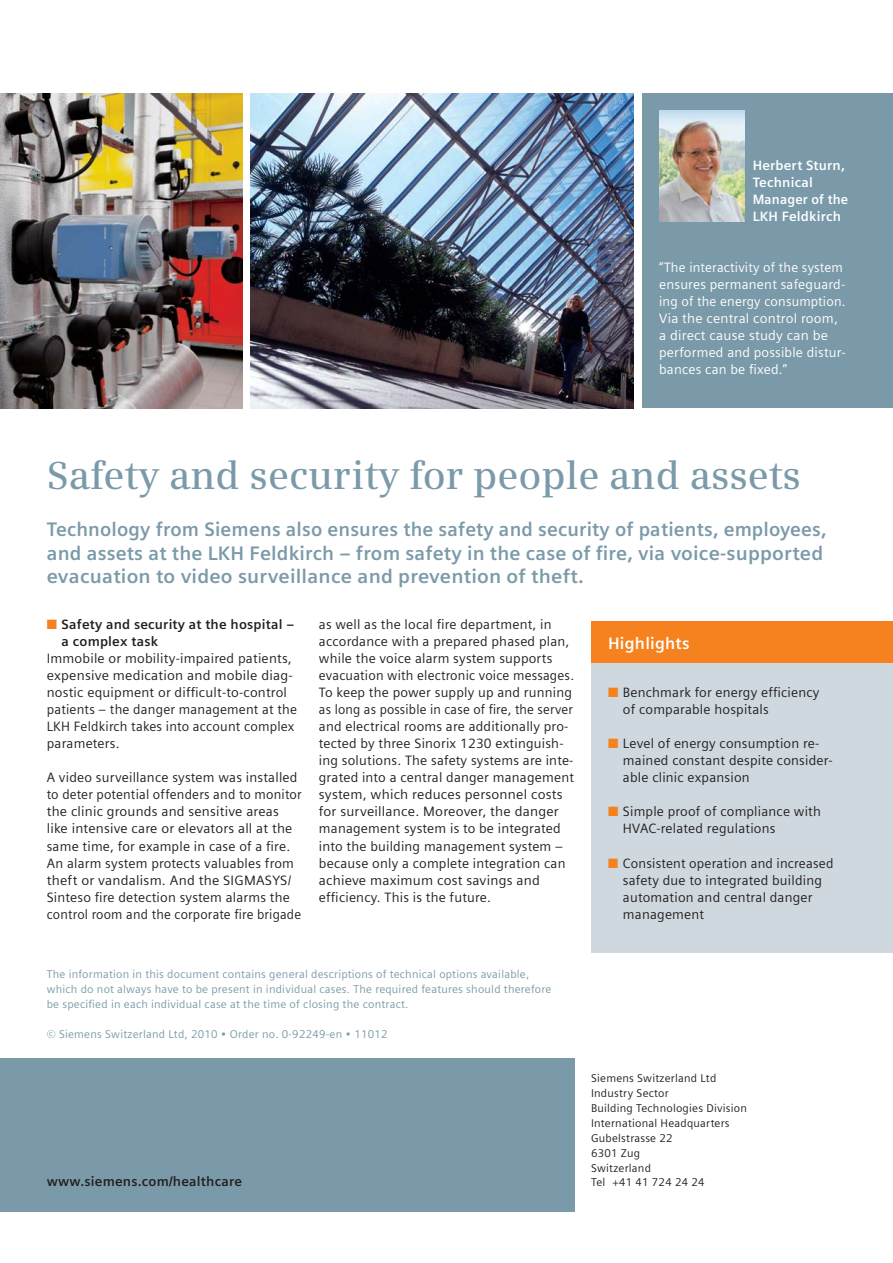
<style>
.page{position:relative;width:893px;height:1263px;background:#fff}
.page>*{position:absolute;margin:0;border:0;box-sizing:border-box;transform-origin:0 0}
.t1{font:600 39px "Siemens Serif OT";color:#7b9aa9}
.t2{font:700 19.5px/23.4px "Siemens Sans OT";letter-spacing:.01em;color:#7b9aa9}
.t3{font:700 16.5px "Siemens Sans OT";letter-spacing:.015em;color:#fff}
.t4{font:13.5px/17px "Siemens Sans OT";letter-spacing:.015em;color:#231f20}
.t5{font:13.5px/17px "Siemens Sans OT";letter-spacing:.015em;color:#fff}
.t6{font:700 13.5px/17px "Siemens Sans OT";letter-spacing:.015em;color:#231f20}
.t7{font:700 13.5px/17px "Siemens Sans OT";letter-spacing:.015em;color:#fff}
.t8{font:11.25px/14.9px "Siemens Sans OT";letter-spacing:.02em;color:#7b9aa9}
.t9{font:11.25px/14.9px "Siemens Sans OT";letter-spacing:.02em;color:#231f20}
.s1{color:#f5821f}
</style>
<div class="page">
<div style="left:642px;top:94px;width:251px;height:314px;background:#7b9aa9"></div>
<img style="left:251px;top:94px;width:383px;height:314px">
<img style="left:0;top:94px;width:242px;height:314px">
<div style="left:0;top:1059px;width:574px;height:153px;background:#7b9aa9"></div>
<img style="left:659px;top:111px;width:85px;height:110px">
<div style="left:591px;top:621px;width:302px;height:42px;background:#f5821f"></div>
<div style="left:591px;top:663px;width:302px;height:289px;background:#ced8de"></div>
<p class="t7" style="left:753px;top:158px;width:97px">Herbert Sturn,<br>Technical<br>Manager of the<br>LKH Feldkirch</p>
<p class="t5" style="left:659px;top:260px;width:188px">“The interactivity of the system ensures permanent safeguard&shy;ing of the energy consumption.<br>Via the central control room, a direct cause study can be performed and possible distur&shy;bances can be fixed.”</p>
<h1 class="t1" style="left:47px;top:460px;width:756px">Safety and security for people and assets</h1>
<h2 class="t2" style="left:47px;top:519px;width:781px">Technology from Siemens also ensures the safety and security of patients, employees, and assets at the LKH Feldkirch – from safety in the case of fire, via voice-supported evacuation to video surveillance and prevention of theft.</h2>
<p class="t6" style="left:62px;top:617px;width:234px;text-indent:-15px"><span class="s1">■</span> Safety and security at the hospital – a complex task</p>
<p class="t4" style="left:47px;top:651px;width:252px">Immobile or mobility-impaired patients, expensive medication and mobile diag&shy;nostic equipment or difficult-to-control patients – the danger management at the LKH Feldkirch takes into account complex parameters.</p>
<p class="t4" style="left:47px;top:770px;width:257px">A video surveillance system was installed to deter potential offenders and to monitor the clinic grounds and sensitive areas like intensive care or elevators all at the same time, for example in case of a fire.<br>An alarm system protects valuables from theft or vandalism. And the SIGMASYS/ Sinteso fire detection system alarms the control room and the corporate fire brigade</p>
<p class="t4" style="left:319px;top:617px;width:257px">as well as the local fire department, in accordance with a prepared phased plan, while the voice alarm system supports evacuation with electronic voice messages.<br>To keep the power supply up and running as long as possible in case of fire, the server and electrical rooms are additionally pro&shy;tected by three Sinorix 1230 extinguish&shy;ing solutions. The safety systems are inte&shy;grated into a central danger management system, which reduces personnel costs for surveillance. Moreover, the danger management system is to be integrated into the building management system – because only a complete integration can achieve maximum cost savings and efficiency. This is the future.</p>
<p class="t3" style="left:608px;top:636px;width:83px">Highlights</p>
<p class="t4" style="left:623px;top:685px;width:198px;text-indent:-15px"><span class="s1">■</span> Benchmark for energy efficiency of comparable hospitals</p>
<p class="t4" style="left:623px;top:736px;width:211px;text-indent:-15px"><span class="s1">■</span> Level of energy consumption re&shy;mained constant despite consider&shy;able clinic expansion</p>
<p class="t4" style="left:623px;top:804px;width:200px;text-indent:-15px"><span class="s1">■</span> Simple proof of compliance with<br>HVAC-related regulations</p>
<p class="t4" style="left:623px;top:855px;width:212px;text-indent:-15px"><span class="s1">■</span> Consistent operation and increased safety due to integrated building automation and central danger management</p>
<p class="t8" style="left:47px;top:968px;width:506px">The information in this document contains general descriptions of technical options available, which do not always have to be present in individual cases. The required features should therefore be specified in each individual case at the time of closing the contract.</p>
<p class="t8" style="left:47px;top:1027px;width:342px">© Siemens Switzerland Ltd, 2010 • Order no. 0-92249-en • 11012</p>
<p class="t6" style="left:47px;top:1174px;width:197px">www.siemens.com/healthcare</p>
<p class="t9" style="left:591px;top:1072px;width:157px">Siemens Switzerland Ltd<br>Industry Sector<br>Building Technologies Division<br>International Headquarters<br>Gubelstrasse 22<br>6301 Zug<br>Switzerland<br>Tel +41 41 724 24 24</p>
</div>
